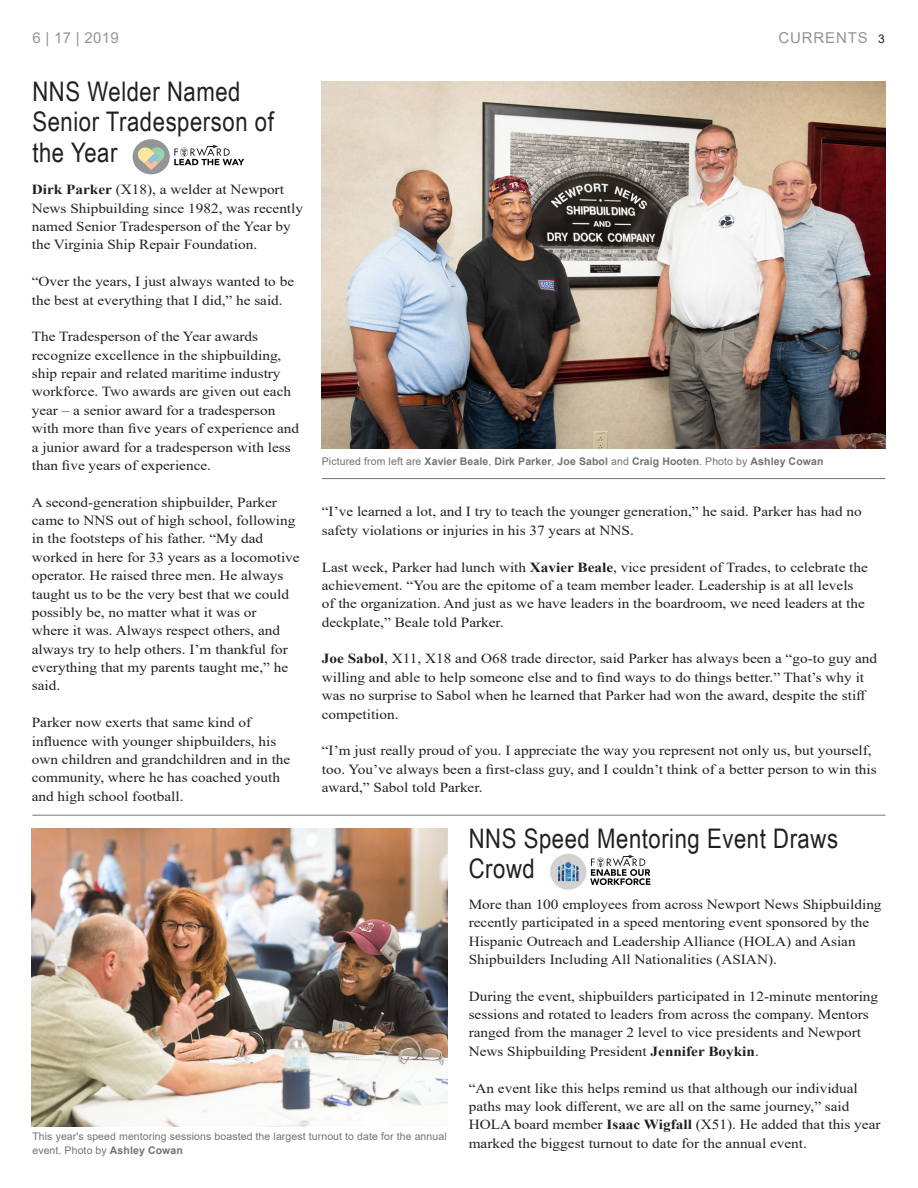
<style>
.page{position:relative;width:918px;height:1188px;background:#fff}
.page>*{position:absolute;margin:0;border:0;box-sizing:border-box;transform-origin:0 0}
.NEW_Currents_Body_Co{font:27px/30.8px "Arial Narrow";letter-spacing:.02em;color:#231f20}
.Table_of_Contents{font:15px "Arial";letter-spacing:.055em;color:#939598}
.Table_of_Contents-2{font:13.8px/18.3px "Times New Roman";color:#231f20;scale:1.1 1}
.Table_of_Contents-3{font:10.5px/13.5px "Arial";letter-spacing:.01em;color:#717275}
.t1{font:700 10.5px "Arial";letter-spacing:.01em;color:#717275}
.s1{color:#fff}
.s2{font-size:12px;color:#231f20}
.s3{font-weight:700}
.s4{font-weight:400}
</style>
<div class="page">
<img style="left:322px;top:81px;width:564px;height:367px">
<hr style="left:322px;top:478px;width:564px;height:1px;background:#717275">
<svg style="left:174px;top:145px;width:70px;height:20px"></svg>
<div style="left:133px;top:139px;width:37px;height:35px;background:#939598;border-radius:50%"></div>
<svg style="left:138px;top:147px;width:27px;height:23px"></svg>
<img style="left:32px;top:828px;width:415px;height:299px">
<div style="left:550px;top:854px;width:36px;height:36px;background:#d2d3d0;border-radius:50%"></div>
<svg style="left:558px;top:862px;width:21px;height:19px"></svg>
<svg style="left:590px;top:855px;width:60px;height:30px"></svg>
<hr style="left:32px;top:815px;width:854px;height:1px;background:#76787b">
<p class="Table_of_Contents" style="left:32px;top:28px;width:88px">6 | 17 | 2019</p>
<p class="Table_of_Contents" style="left:779px;top:28px;width:108px">CURRENTS <span class="s1">3</span><span class="s2">3</span></p>
<p class="NEW_Currents_Body_Co" style="left:32px;top:75px;width:243px">NNS Welder Named<br>Senior Tradesperson of the Year</p>
<p class="Table_of_Contents-2" style="left:32px;top:180px;width:248px"><span class="s3">Dirk Parker</span> (X18), a welder at Newport News Shipbuilding since 1982, was recently named Senior Tradesperson of the Year by the Virginia Ship Repair Foundation.</p>
<p class="Table_of_Contents-2" style="left:32px;top:272px;width:240px">“Over the years, I just always wanted to be the best at everything that I did,” he said.</p>
<p class="Table_of_Contents-2" style="left:32px;top:327px;width:245px">The Tradesperson of the Year awards recognize excellence in the shipbuilding, ship repair and related maritime industry workforce. Two awards are given out each year – a senior award for a tradesperson with more than five years of experience and a junior award for a tradesperson with less than five years of experience.</p>
<p class="Table_of_Contents-2" style="left:32px;top:492px;width:245px">A second-generation shipbuilder, Parker came to NNS out of high school, following in the footsteps of his father. “My dad worked in here for 33 years as a locomotive operator. He raised three men. He always taught us to be the very best that we could possibly be, no matter what it was or<br>where it was. Always respect others, and always try to help others. I’m thankful for everything that my parents taught me,” he said.</p>
<p class="Table_of_Contents-2" style="left:32px;top:713px;width:237px">Parker now exerts that same kind of influence with younger shipbuilders, his own children and grandchildren and in the community, where he has coached youth and high school football.</p>
<p class="t1" style="left:322px;top:454px;width:503px"><span class="s4">Pictured from left are</span> Xavier Beale<span class="s4">,</span> Dirk Parker<span class="s4">,</span> Joe Sabol <span class="s4">and</span> Craig Hooten<span class="s4">. Photo by</span> Ashley Cowan</p>
<p class="Table_of_Contents-2" style="left:322px;top:502px;width:492px">“I’ve learned a lot, and I try to teach the younger generation,” he said. Parker has had no safety violations or injuries in his 37 years at NNS.</p>
<p class="Table_of_Contents-2" style="left:322px;top:557px;width:498px">Last week, Parker had lunch with <span class="s3">Xavier Beale</span>, vice president of Trades, to celebrate the achievement. “You are the epitome of a team member leader. Leadership is at all levels of the organization. And just as we have leaders in the boardroom, we need leaders at the deckplate,” Beale told Parker.</p>
<p class="Table_of_Contents-2" style="left:322px;top:649px;width:506px"><span class="s3">Joe Sabol</span>, X11, X18 and O68 trade director, said Parker has always been a “go-to guy and willing and able to help someone else and to find ways to do things better.” That’s why it was no surprise to Sabol when he learned that Parker had won the award, despite the stiff competition.</p>
<p class="Table_of_Contents-2" style="left:322px;top:741px;width:506px">“I’m just really proud of you. I appreciate the way you represent not only us, but yourself, too. You’ve always been a first-class guy, and I couldn’t think of a better person to win this award,” Sabol told Parker.</p>
<p class="NEW_Currents_Body_Co" style="left:469px;top:822px;width:371px">NNS Speed Mentoring Event Draws<br>Crowd</p>
<p class="Table_of_Contents-3" style="left:32px;top:1130px;width:416px">This year's speed mentoring sessions boasted the largest turnout to date for the annual event. Photo by <span class="s3">Ashley Cowan</span></p>
<p class="Table_of_Contents-2" style="left:469px;top:895px;width:377px">More than 100 employees from across Newport News Shipbuilding recently participated in a speed mentoring event sponsored by the Hispanic Outreach and Leadership Alliance (HOLA) and Asian Shipbuilders Including All Nationalities (ASIAN).</p>
<p class="Table_of_Contents-2" style="left:469px;top:986px;width:374px">During the event, shipbuilders participated in 12-minute mentoring sessions and rotated to leaders from across the company. Mentors ranged from the manager 2 level to vice presidents and Newport News Shipbuilding President <span class="s3">Jennifer Boykin</span>.</p>
<p class="Table_of_Contents-2" style="left:469px;top:1078px;width:376px">“An event like this helps remind us that although our individual paths may look different, we are all on the same journey,” said HOLA board member <span class="s3">Isaac Wigfall</span> (X51). He added that this year marked the biggest turnout to date for the annual event.</p>
</div>
